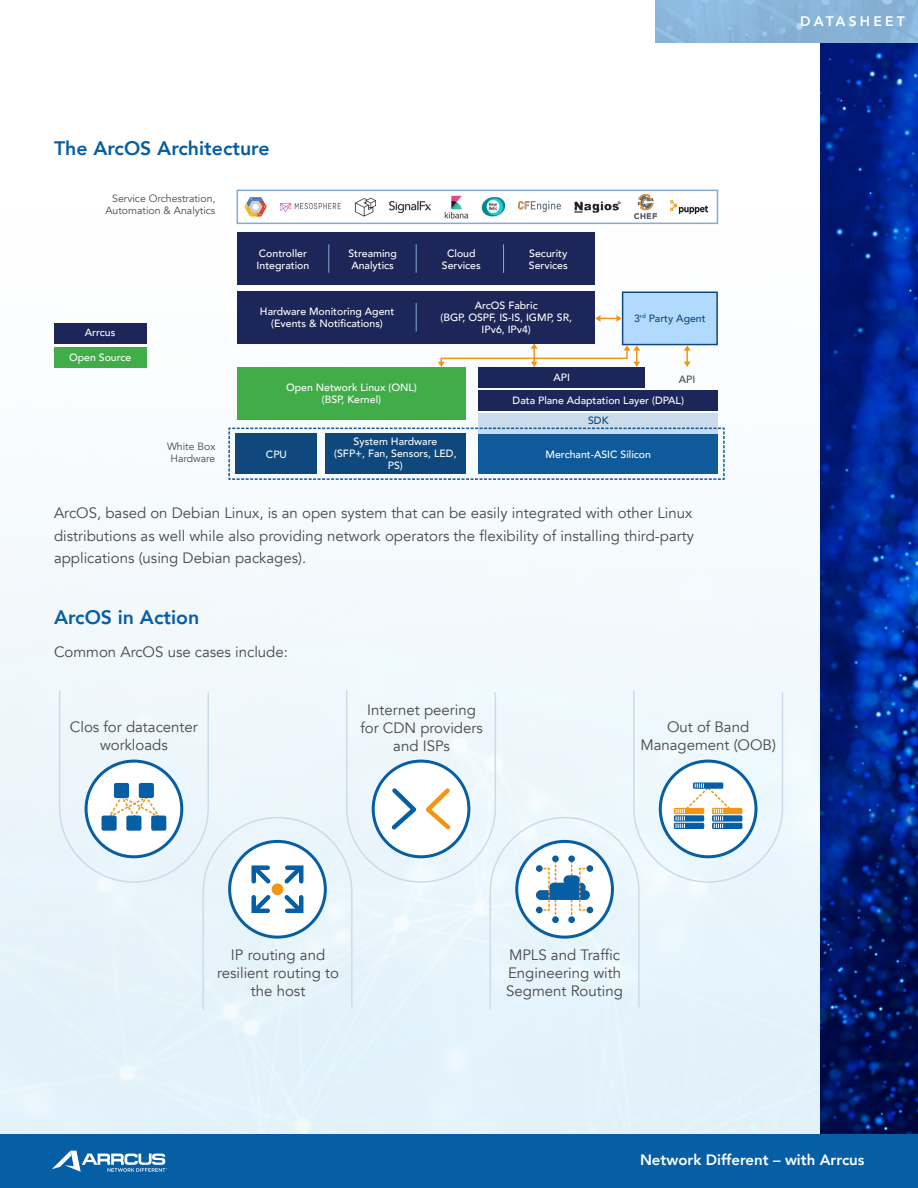
<style>
.page{position:relative;width:918px;height:1188px;background:#fff}
.page>*{position:absolute;margin:0;border:0;box-sizing:border-box;transform-origin:0 0}
.t1{font:800 19.5px "Avenir";color:#065ea4}
.t2{font:15px/18px "Avenir";color:#48484a;text-align:center}
.t3{font:800 15px "Avenir";color:#fff}
.t4{font:800 13.8px "Avenir";letter-spacing:.23em;color:#fff}
.t5{font:500 10.5px/12px "Avenir";color:#fff;text-align:center}
.t6{font:10.5px/12px "Avenir";color:#48484a;text-align:center}
.t7{font:500 10.5px "Avenir";color:#0e487d}
.t8{font:500 10.5px "Avenir";color:#48484a}
</style>
<div class="page">
<img style="left:0;top:189px;width:820px;height:945px">
<div style="left:237px;top:291px;width:358px;height:52px;background:#1d2658"></div>
<div style="left:237px;top:232px;width:358px;height:53px;background:#1d2658"></div>
<img style="left:820px;top:43px;width:98px;height:1091px">
<div style="left:0;top:1134px;width:918px;height:54px;background:#065ea4"></div>
<svg style="left:52px;top:1151px;width:115px;height:21px"></svg>
<img style="left:655px;top:0;width:263px;height:43px">
<svg style="left:328px;top:244px;width:1px;height:29px"></svg>
<svg style="left:416px;top:244px;width:1px;height:29px"></svg>
<svg style="left:503px;top:244px;width:1px;height:29px"></svg>
<div style="left:54px;top:323px;width:92px;height:20px;background:#1d2658"></div>
<div style="left:54px;top:347px;width:92px;height:21px;background:#41ad49"></div>
<svg style="left:416px;top:303px;width:1px;height:29px"></svg>
<div style="left:237px;top:367px;width:229px;height:52px;background:#41ad49"></div>
<div style="left:622px;top:292px;width:96px;height:53px;background:#b2dafe;border:2px solid #0e487d"></div>
<div style="left:478px;top:367px;width:167px;height:20px;background:#1d2658"></div>
<div style="left:478px;top:390px;width:240px;height:21px;background:#1d2658"></div>
<div style="left:478px;top:413px;width:240px;height:21px;background:#cadbeb"></div>
<svg style="left:228px;top:427px;width:497px;height:54px"></svg>
<svg style="left:595px;top:315px;width:27px;height:7px"></svg>
<svg style="left:684px;top:345px;width:7px;height:22px"></svg>
<svg style="left:438px;top:343px;width:202px;height:24px"></svg>
<div style="left:237px;top:190px;width:481px;height:34px;border:2px solid #82aed0"></div>
<svg style="left:58px;top:689px;width:726px;height:322px"></svg>
<svg style="left:245px;top:197px;width:22px;height:20px"></svg>
<img style="left:280px;top:202px;width:61px;height:10px">
<img style="left:574px;top:201px;width:47px;height:12px">
<img style="left:389px;top:201px;width:42px;height:12px">
<img style="left:445px;top:196px;width:23px;height:22px">
<img style="left:519px;top:202px;width:42px;height:10px">
<img style="left:671px;top:200px;width:36px;height:13px">
<img style="left:634px;top:195px;width:23px;height:24px">
<img style="left:482px;top:197px;width:23px;height:19px">
<img style="left:355px;top:197px;width:21px;height:19px">
<p class="t4" style="left:800px;top:11px;width:106px">DATASHEET</p>
<h1 class="t1" style="left:54px;top:133px;width:217px">The ArcOS Architecture</h1>
<p class="t6" style="left:105px;top:192px;width:112px;text-align:right">Service Orchestration,<br>Automation &amp; Analytics</p>
<p class="t5" style="left:85px;top:326px;width:32px">Arrcus</p>
<p class="t5" style="left:69px;top:351px;width:64px">Open Source</p>
<p class="t6" style="left:167px;top:441px;width:50px">White Box<br>Hardware</p>
<p class="t5" style="left:257px;top:246px;width:54px;text-align:left">Controller<br>Integration</p>
<p class="t5" style="left:348px;top:246px;width:50px;text-align:left">Streaming<br>Analytics</p>
<p class="t5" style="left:442px;top:246px;width:40px">Cloud<br>Services</p>
<p class="t5" style="left:529px;top:246px;width:40px;text-align:left">Security<br>Services</p>
<p class="t5" style="left:260px;top:305px;width:136px">Hardware Monitoring Agent (Events &amp; Notifications)</p>
<p class="t5" style="left:440px;top:299px;width:133px">ArcOS Fabric<br>(BGP, OSPF, IS-IS, IGMP, SR,<br>IPv6, IPv4)</p>
<p class="t7" style="left:634px;top:309px;width:73px">3<sup>rd</sup> Party Agent</p>
<p class="t5" style="left:286px;top:381px;width:132px">Open Network Linux (ONL) (BSP, Kernel)</p>
<p class="t5" style="left:266px;top:448px;width:23px">CPU</p>
<p class="t5" style="left:334px;top:435px;width:124px">System Hardware<br>(SFP+, Fan, Sensors, LED,<br>PS)</p>
<p class="t5" style="left:554px;top:371px;width:18px">API</p>
<p class="t8" style="left:679px;top:370px;width:18px">API</p>
<p class="t5" style="left:513px;top:394px;width:173px">Data Plane Adaptation Layer (DPAL)</p>
<p class="t7" style="left:588px;top:412px;width:22px">SDK</p>
<p class="t5" style="left:546px;top:448px;width:107px">Merchant-ASIC Silicon</p>
<p class="t2" style="left:54px;top:502px;width:641px;line-height:22.5px;text-align:justify">ArcOS, based on Debian Linux, is an open system that can be easily integrated with other Linux distributions as well while also providing network operators the flexibility of installing third-party applications (using Debian packages).</p>
<h1 class="t1" style="left:54px;top:602px;width:147px">ArcOS in Action</h1>
<p class="t2" style="left:54px;top:643px;width:235px">Common ArcOS use cases include:</p>
<p class="t2" style="left:70px;top:718px;width:130px">Clos for datacenter workloads</p>
<p class="t2" style="left:360px;top:701px;width:124px">Internet peering for CDN providers and ISPs</p>
<p class="t2" style="left:640px;top:718px;width:137px">Out of Band<br>Management (OOB)</p>
<p class="t2" style="left:217px;top:946px;width:124px">IP routing and resilient routing to the host</p>
<p class="t2" style="left:506px;top:946px;width:118px;text-align:left">MPLS and Traffic<br>Engineering with<br>Segment Routing</p>
<p class="t3" style="left:640px;top:1149px;width:226px">Network Different – with Arrcus</p>
<p class="t3" style="left:856px;top:1149px;width:10px">1</p>
</div>
